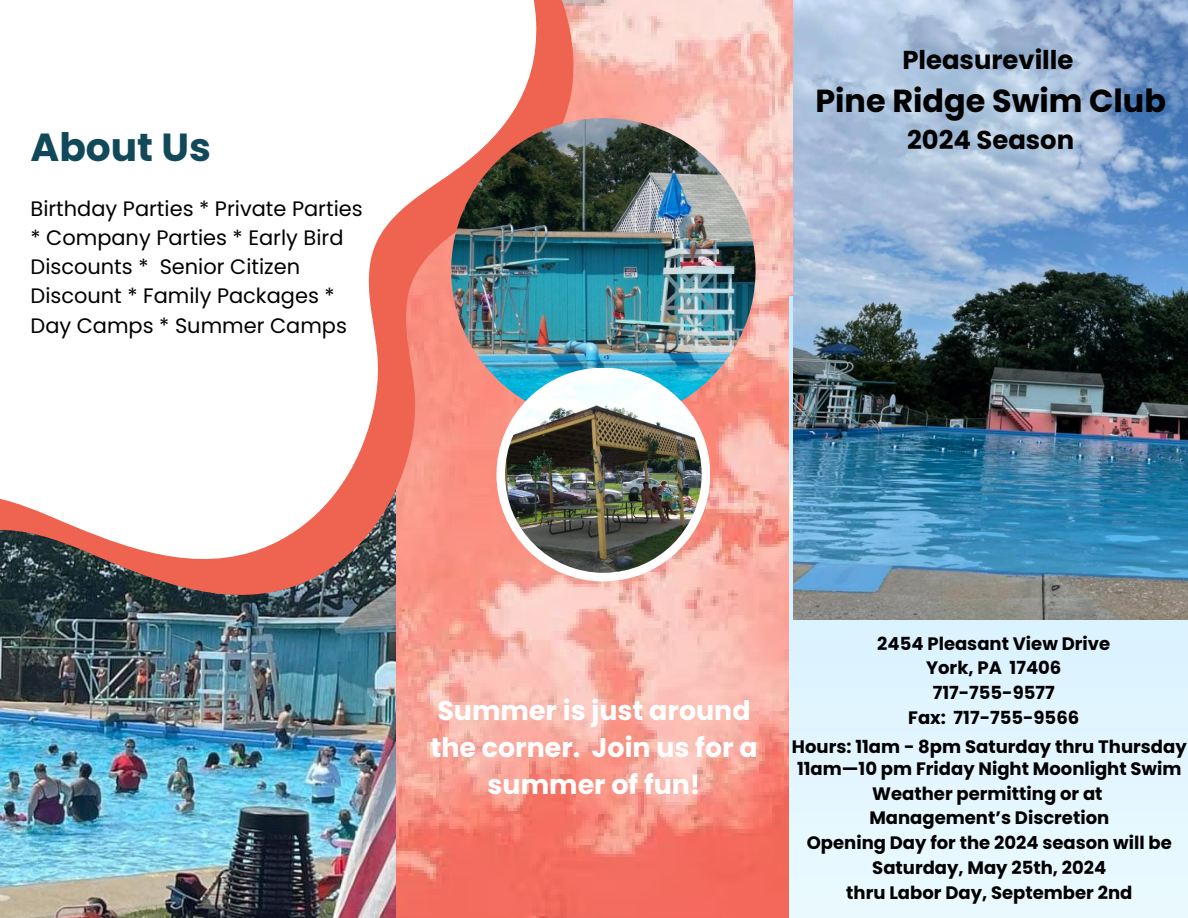
<style>
.page{position:relative;width:1188px;height:918px;background:#fff}
.page>*{position:absolute;margin:0;border:0;box-sizing:border-box;transform-origin:0 0}
.t1{font:700 39.15px "Poppins";color:#12495a}
.t2{font:700 31.8px "Poppins";color:#000}
.t3{font:700 26.85px/37.2px "Poppins";color:#fff;text-align:center}
.t4{font:700 25.8px "Poppins";color:#000}
.t5{font:20.85px/29.2px "Poppins";color:#000}
.t6{font:700 18px/24.8px "Poppins";color:#000;text-align:center}
</style>
<div class="page">
<img style="left:396px;top:0;width:397px;height:918px">
<img style="left:0;top:609px;width:396px;height:309px">
<svg style="left:0;top:0;width:576px;height:609px;background:#9a6761"></svg>
<svg style="left:0;top:0;width:539px;height:573px"></svg>
<img style="left:451px;top:118px;width:305px;height:304px;border-radius:50%">
<div style="left:496px;top:368px;width:214px;height:213px;background:#fff;border-radius:50%"></div>
<img style="left:505px;top:376px;width:197px;height:197px;border-radius:50%">
<img style="left:793px;top:0;width:395px;height:620px">
<p class="t4" style="left:902px;top:42px;width:173px">Pleasureville</p>
<p class="t2" style="left:815px;top:78px;width:352px">Pine Ridge Swim Club</p>
<p class="t1" style="left:31px;top:120px;width:182px">About Us</p>
<p class="t4" style="left:907px;top:122px;width:169px">2024 Season</p>
<p class="t5" style="left:31px;top:194px;width:334px">Birthday Parties * Private Parties * Company Parties * Early Bird<br>Discounts * Senior Citizen<br>Discount * Family Packages *</p>
<p class="t5" style="left:31px;top:311px;width:318px">Day Camps * Summer Camps</p>
<p class="t3" style="left:430px;top:692px;width:329px">Summer is just around the corner. Join us for a summer of fun!</p>
<p class="t6" style="left:877px;top:631px;width:234px">2454 Pleasant View Drive</p>
<p class="t6" style="left:926px;top:656px;width:137px">York, PA 17406</p>
<p class="t6" style="left:933px;top:681px;width:123px">717-755-9577</p>
<p class="t6" style="left:792px;top:703px;width:396px;line-height:29.4px">Fax: 717-755-9566<br>Hours: 11am - 8pm Saturday thru Thursday</p>
<p class="t6" style="left:797px;top:756px;width:386px">11am—10 pm Friday Night Moonlight Swim<br>Weather permitting or at<br>Management’s Discretion<br>Opening Day for the 2024 season will be<br>Saturday, May 25th, 2024<br>thru Labor Day, September 2nd</p>
</div>
